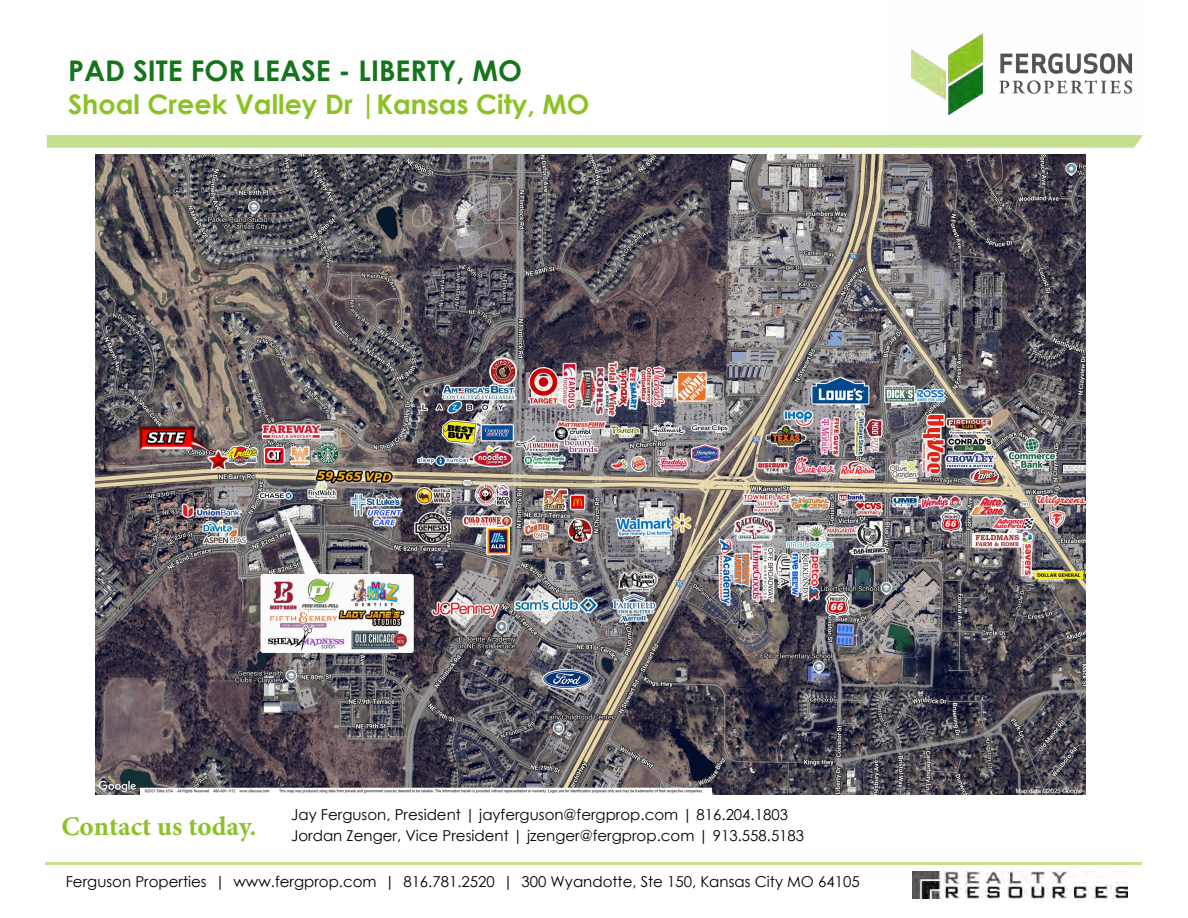
<style>
.page{position:relative;width:1188px;height:918px;background:#fff}
.page>*{position:absolute;margin:0;border:0;box-sizing:border-box;transform-origin:0 0}
.t1{font:700 28.5px "Century Gothic";color:#14741b}
.t2{font:700 27px "Century Gothic";color:#8cc224}
.t3{font:700 27px "Minion Pro";color:#8cc224}
.t4{font:15px/21px "Century Gothic";color:#000}
</style>
<div class="page">
<svg style="left:47px;top:135px;width:1089px;height:13px;background:#c6e093"></svg>
<hr style="left:46px;top:862px;width:1096px;height:3px;background:#c5e091">
<img style="left:886px;top:33px;width:257px;height:112px">
<img style="left:912px;top:871px;width:216px;height:28px">
<img style="left:96px;top:154px;width:989px;height:641px">
<h1 class="t1" style="left:68px;top:49px;width:456px">PAD SITE FOR LEASE - LIBERTY, MO</h1>
<h2 class="t2" style="left:68px;top:83px;width:523px">Shoal Creek Valley Dr |Kansas City, MO</h2>
<h2 class="t3" style="left:61px;top:807px;width:197px">Contact us today.</h2>
<p class="t4" style="left:291px;top:803px;width:515px">Jay Ferguson, President | jayferguson@fergprop.com | 816.204.1803<br>Jordan Zenger, Vice President | jzenger@fergprop.com | 913.558.5183</p>
<p class="t4" style="left:66px;top:871px;width:796px">Ferguson Properties | www.fergprop.com | 816.781.2520 | 300 Wyandotte, Ste 150, Kansas City MO 64105</p>
</div>
